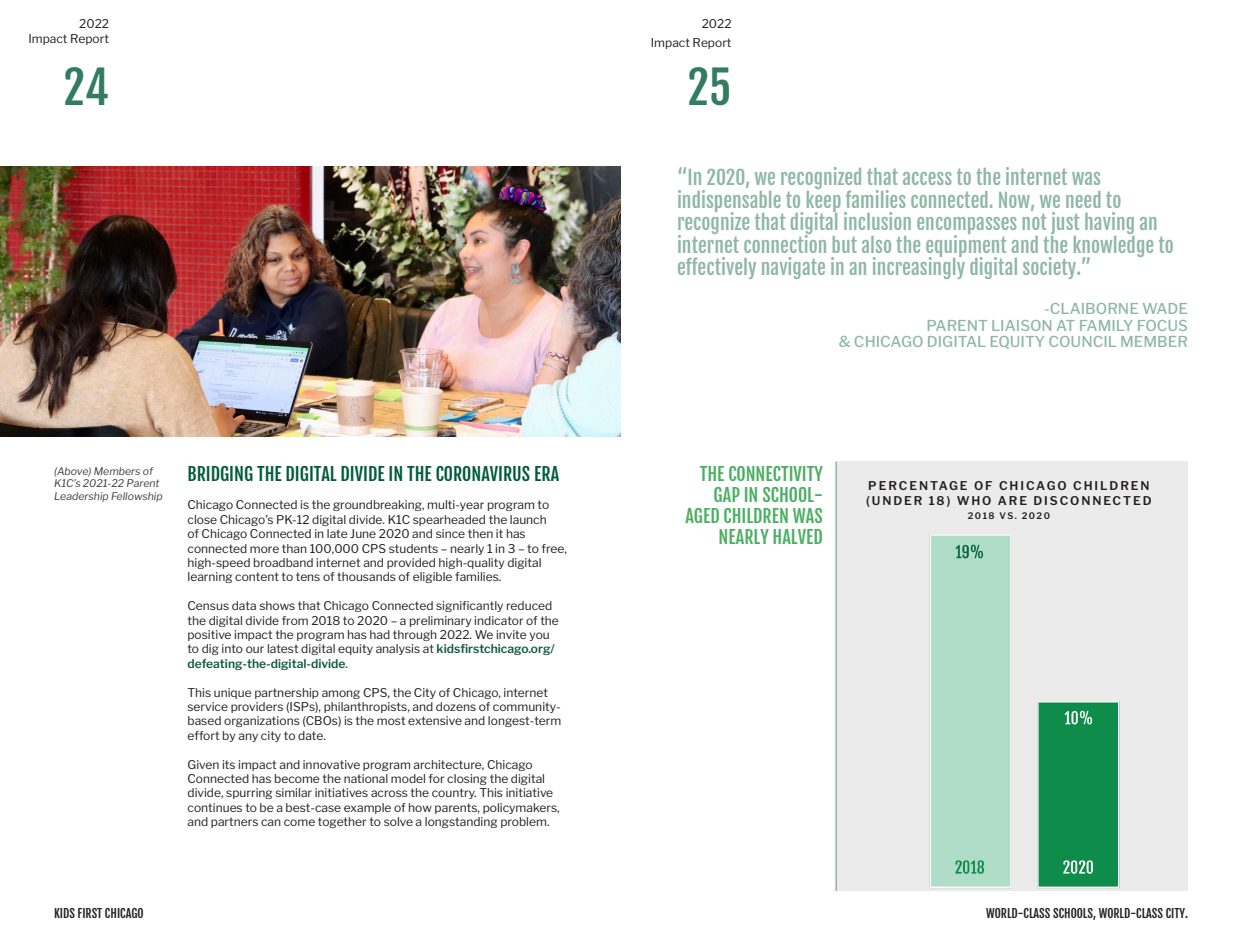
<style>
.page{position:relative;width:1242px;height:945px;background:#fff}
.page>*{position:absolute;margin:0;border:0;box-sizing:border-box;transform-origin:0 0}
.t1{font:45px "Fjalla One";color:#337c61}
.t2{font:19.5px/22.5px "Fjalla One";color:#8fb7a8}
.Body_Text{font:18px/21px "Fjalla One";color:#4baf62;text-align:right}
.t3{font:18px "Fjalla One";color:#005b3a}
.t4{font:500 15px/16.5px "Libre Franklin";color:#8fb7a8;text-align:right}
.t5{font:12px/14.4px "Libre Franklin";color:#231f20}
.t6{font:600 12px/15px "Libre Franklin";letter-spacing:.16em;color:#231f20}
.t7{font:12px "Fjalla One";color:#231f20}
.t8{font:italic 10.5px/12.6px "Libre Franklin";color:#414042}
.t9{font:600 9px "Libre Franklin";letter-spacing:.16em;color:#231f20}
.s1{font-weight:600;color:#0e5a3a}
</style>
<div class="page">
<img style="left:0;top:167px;width:621px;height:270px">
<div style="left:836px;top:462px;width:352px;height:429px;background:#ebebeb"></div>
<hr style="left:836px;top:462px;width:1px;height:429px;background:#005b3a">
<img style="left:929px;top:534px;width:191px;height:355px">
<p class="t5" style="left:28px;top:17px;width:82px;text-align:right">2022<br>Impact Report</p>
<p class="t5" style="left:651px;top:15px;width:82px;line-height:18.9px;text-align:right">2022<br>Impact Report</p>
<h1 class="t1" style="left:63px;top:59px;width:47px">24</h1>
<h1 class="t1" style="left:687px;top:59px;width:46px">25</h1>
<p class="t2" style="left:677px;top:166px;width:498px">“In 2020, we recognized that access to the internet was indispensable to keep families connected. Now, we need to recognize that digital inclusion encompasses not just having an internet connection but also the equipment and the knowledge to effectively navigate in an increasingly digital society.”</p>
<p class="t4" style="left:839px;top:300px;width:351px">-CLAIBORNE WADE<br>PARENT LIAISON AT FAMILY FOCUS<br>&amp; CHICAGO DIGITAL EQUITY COUNCIL MEMBER</p>
<p class="t8" style="left:54px;top:465px;width:110px">(Above) Members of<br>K1C’s 2021-22 Parent<br>Leadership Fellowship</p>
<p class="t3" style="left:188px;top:462px;width:373px">BRIDGING THE DIGITAL DIVIDE IN THE CORONAVIRUS ERA</p>
<p class="t5" style="left:188px;top:498px;width:381px">Chicago Connected is the groundbreaking, multi-year program to close Chicago’s PK-12 digital divide. K1C spearheaded the launch<br>of Chicago Connected in late June 2020 and since then it has connected more than 100,000 CPS students – nearly 1 in 3 – to free, high-speed broadband internet and provided high-quality digital learning content to tens of thousands of eligible families.</p>
<p class="t5" style="left:188px;top:599px;width:373px">Census data shows that Chicago Connected significantly reduced the digital divide from 2018 to 2020 – a preliminary indicator of the positive impact the program has had through 2022. We invite you to dig into our latest digital equity analysis at <span class="s1">kidsfirstchicago.org/ defeating-the-digital-divide</span>.</p>
<p class="t5" style="left:188px;top:685px;width:375px">This unique partnership among CPS, the City of Chicago, internet service providers (ISPs), philanthropists, and dozens of community&shy;based organizations (CBOs) is the most extensive and longest-term effort by any city to date.</p>
<p class="t5" style="left:188px;top:757px;width:374px">Given its impact and innovative program architecture, Chicago Connected has become the national model for closing the digital divide, spurring similar initiatives across the country. This initiative continues to be a best-case example of how parents, policymakers, and partners can come together to solve a longstanding problem.</p>
<p class="Body_Text" style="left:685px;top:463px;width:139px">THE CONNECTIVITY<br>GAP IN SCHOOL-<br>AGED CHILDREN WAS<br>NEARLY HALVED</p>
<p class="t6" style="left:866px;top:478px;width:287px">PERCENTAGE OF CHICAGO CHILDREN (UNDER 18) WHO ARE DISCONNECTED</p>
<p class="t9" style="left:968px;top:510px;width:84px">2018 VS. 2020</p>
<p class="t7" style="left:54px;top:906px;width:91px">KIDS FIRST CHICAGO</p>
<p class="t7" style="left:986px;top:906px;width:203px">WORLD-CLASS SCHOOLS, WORLD-CLASS CITY.</p>
</div>
